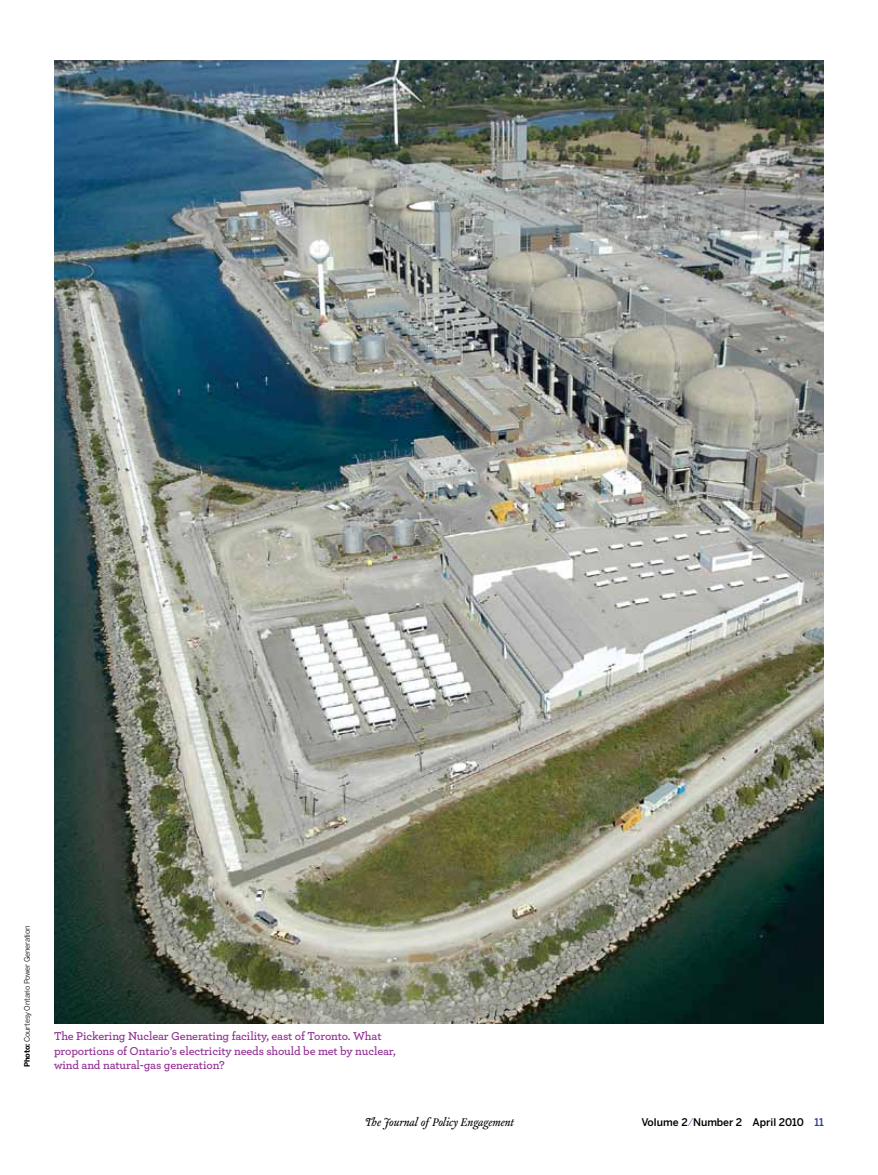
<style>
.page{position:relative;width:878px;height:1175px;background:#fff}
.page>*{position:absolute;margin:0;border:0;box-sizing:border-box;transform-origin:0 0}
.t1{font:italic 12.75px "Clifford Eighteen";color:#000}
.t2{font:600 12px/14.4px "Archer";letter-spacing:-.01em;color:#912f92}
.t3{font:500 10.5px "Benton Sans";letter-spacing:-.01em;color:#000}
.t4{font:7.5px "Benton Sans";letter-spacing:-.02em;color:#000}
.s1{font-weight:700}
.s2{font-weight:300;color:#333890}
.s3{color:#333890}
</style>
<div class="page">
<img style="left:54px;top:60px;width:770px;height:963px">
<p class="t4" style="left:23px;top:1066px;width:143px;rotate:-90deg"><span class="s1">Photo:</span> Courtesy Ontario Power Generation</p>
<p class="t2" style="left:54px;top:1028px;width:343px">The Pickering Nuclear Generating facility, east of Toronto. What proportions of Ontario’s electricity needs should be met by nuclear,</p>
<p class="t2" style="left:54px;top:1057px;width:172px">wind and natural-gas generation?</p>
<p class="t1" style="left:365px;top:1115px;width:150px">The Journal of Policy Engagement</p>
<p class="t3" style="left:641px;top:1115px;width:184px">Volume 2<span class="s2">/</span>Number 2 April 2010 <span class="s3">11</span></p>
</div>
